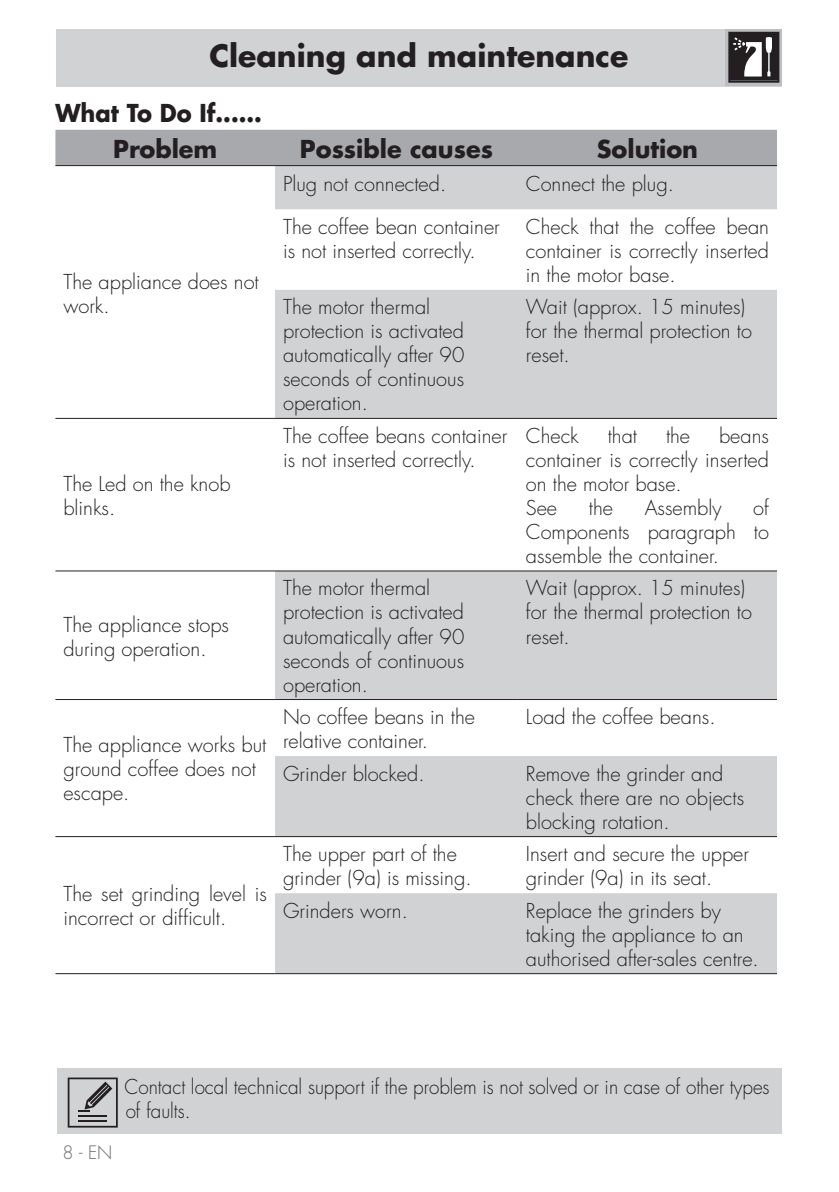
<style>
.page{position:relative;width:839px;height:1192px;background:#fff}
.page>*{position:absolute;margin:0;border:0;box-sizing:border-box;transform-origin:0 0}
.Testo{font:700 30px "Futura Std";color:#231f20}
.testo_tab{font:700 24px "Futura Std";color:#231f20}
.testo_tab-2{font:700 24px "Futura Std";color:#231f20;scale:.94 1}
.testo_tab-3{font:300 20px/24px "Futura Std";color:#231f20}
.testo_tab-4{font:300 20px/24px "Futura Std";color:#231f20;scale:.94 1}
.t1{font:300 18px "Futura Std";color:#6c6d70}
</style>
<div class="page">
<div style="left:57px;top:29px;width:725px;height:58px;background:#d1d2d4"></div>
<svg style="left:726px;top:29px;width:56px;height:56px"></svg>
<svg style="left:728px;top:32px;width:51px;height:51px;background:#5c595a"></svg>
<div style="left:55px;top:130px;width:722px;height:35px;background:#a8a9ad"></div>
<svg style="left:275px;top:166px;width:502px;height:807px;fill:#d1d2d4"></svg>
<svg style="left:275px;top:419px;width:502px;height:474px"></svg>
<hr style="left:55px;top:165px;width:220px;height:1px;background:#231f20">
<hr style="left:275px;top:165px;width:243px;height:1px;background:#231f20">
<hr style="left:518px;top:165px;width:259px;height:1px;background:#231f20">
<hr style="left:55px;top:418px;width:220px;height:1px;background:#231f20">
<hr style="left:275px;top:418px;width:243px;height:1px;background:#231f20">
<hr style="left:518px;top:418px;width:259px;height:1px;background:#231f20">
<hr style="left:55px;top:570px;width:220px;height:1px;background:#231f20">
<hr style="left:275px;top:570px;width:243px;height:1px;background:#231f20">
<hr style="left:518px;top:570px;width:259px;height:1px;background:#231f20">
<hr style="left:275px;top:699px;width:243px;height:1px;background:#231f20">
<hr style="left:518px;top:699px;width:259px;height:1px;background:#231f20">
<hr style="left:55px;top:699px;width:220px;height:1px;background:#231f20">
<hr style="left:55px;top:836px;width:220px;height:1px;background:#231f20">
<hr style="left:55px;top:973px;width:220px;height:1px;background:#231f20">
<hr style="left:275px;top:973px;width:243px;height:1px;background:#231f20">
<hr style="left:518px;top:973px;width:259px;height:1px;background:#231f20">
<hr style="left:275px;top:836px;width:243px;height:1px;background:#231f20">
<hr style="left:518px;top:836px;width:259px;height:1px;background:#231f20">
<div style="left:58px;top:1068px;width:724px;height:66px;background:#d1d2d4"></div>
<svg style="left:68px;top:1077px;width:50px;height:50px"></svg>
<p class="Testo" style="left:209px;top:36px;width:421px">Cleaning and maintenance</p>
<p class="testo_tab-2" style="left:55px;top:97px;width:221px">What To Do If......</p>
<p class="testo_tab" style="left:113px;top:133px;width:106px">Problem</p>
<p class="testo_tab" style="left:300px;top:133px;width:195px">Possible causes</p>
<p class="testo_tab" style="left:597px;top:133px;width:103px">Solution</p>
<p class="testo_tab-3" style="left:63px;top:270px;width:197px">The appliance does not work.</p>
<p class="testo_tab-3" style="left:63px;top:472px;width:169px">The Led on the knob blinks.</p>
<p class="testo_tab-3" style="left:63px;top:613px;width:167px">The appliance stops during operation.</p>
<p class="testo_tab-3" style="left:63px;top:733px;width:205px">The appliance works but ground coffee does not escape.</p>
<p class="testo_tab-3" style="left:63px;top:882px;width:205px">The set grinding level is incorrect or difficult.</p>
<p class="testo_tab-3" style="left:283px;top:172px;width:165px">Plug not connected.</p>
<p class="testo_tab-3" style="left:526px;top:172px;width:149px">Connect the plug.</p>
<p class="testo_tab-3" style="left:283px;top:215px;width:218px">The coffee bean container is not inserted correctly.</p>
<p class="testo_tab-3" style="left:526px;top:215px;width:245px;text-align:justify">Check that the coffee bean container is correctly inserted in the motor base.</p>
<p class="testo_tab-3" style="left:283px;top:296px;width:183px">The motor thermal protection is activated automatically after 90 seconds of continuous operation.</p>
<p class="testo_tab-3" style="left:526px;top:296px;width:228px">Wait (approx. 15 minutes) for the thermal protection to reset.</p>
<p class="testo_tab-3" style="left:283px;top:424px;width:226px">The coffee beans container is not inserted correctly.</p>
<p class="testo_tab-3" style="left:526px;top:424px;width:54px">Check</p>
<p class="testo_tab-3" style="left:608px;top:424px;width:31px">that</p>
<p class="testo_tab-3" style="left:666px;top:424px;width:26px">the</p>
<p class="testo_tab-3" style="left:526px;top:424px;width:245px;text-align:justify;text-indent:193px">beans container is correctly inserted on the motor base.</p>
<p class="testo_tab-3" style="left:526px;top:496px;width:33px">See</p>
<p class="testo_tab-3" style="left:589px;top:496px;width:26px">the</p>
<p class="testo_tab-3" style="left:645px;top:496px;width:78px">Assembly</p>
<p class="testo_tab-3" style="left:526px;top:496px;width:245px;text-align:justify;text-indent:227px">of Components paragraph to assemble the container.</p>
<p class="testo_tab-3" style="left:283px;top:577px;width:183px">The motor thermal protection is activated automatically after 90 seconds of continuous operation.</p>
<p class="testo_tab-3" style="left:526px;top:577px;width:228px">Wait (approx. 15 minutes) for the thermal protection to reset.</p>
<p class="testo_tab-3" style="left:283px;top:705px;width:194px">No coffee beans in the relative container.</p>
<p class="testo_tab-3" style="left:526px;top:705px;width:191px">Load the coffee beans.</p>
<p class="testo_tab-3" style="left:283px;top:762px;width:143px">Grinder blocked.</p>
<p class="testo_tab-3" style="left:526px;top:762px;width:220px">Remove the grinder and check there are no objects blocking rotation.</p>
<p class="testo_tab-3" style="left:283px;top:842px;width:190px">The upper part of the grinder (9a) is missing.</p>
<p class="testo_tab-3" style="left:526px;top:842px;width:225px">Insert and secure the upper grinder (9a) in its seat.</p>
<p class="testo_tab-3" style="left:283px;top:899px;width:126px">Grinders worn.</p>
<p class="testo_tab-3" style="left:526px;top:899px;width:234px">Replace the grinders by taking the appliance to an authorised after-sales centre.</p>
<p class="t1" style="left:62px;top:1141px;width:52px">8 - EN</p>
<p class="testo_tab-4" style="left:125px;top:1075px;width:688px">Contact local technical support if the problem is not solved or in case of other types of faults.</p>
</div>
